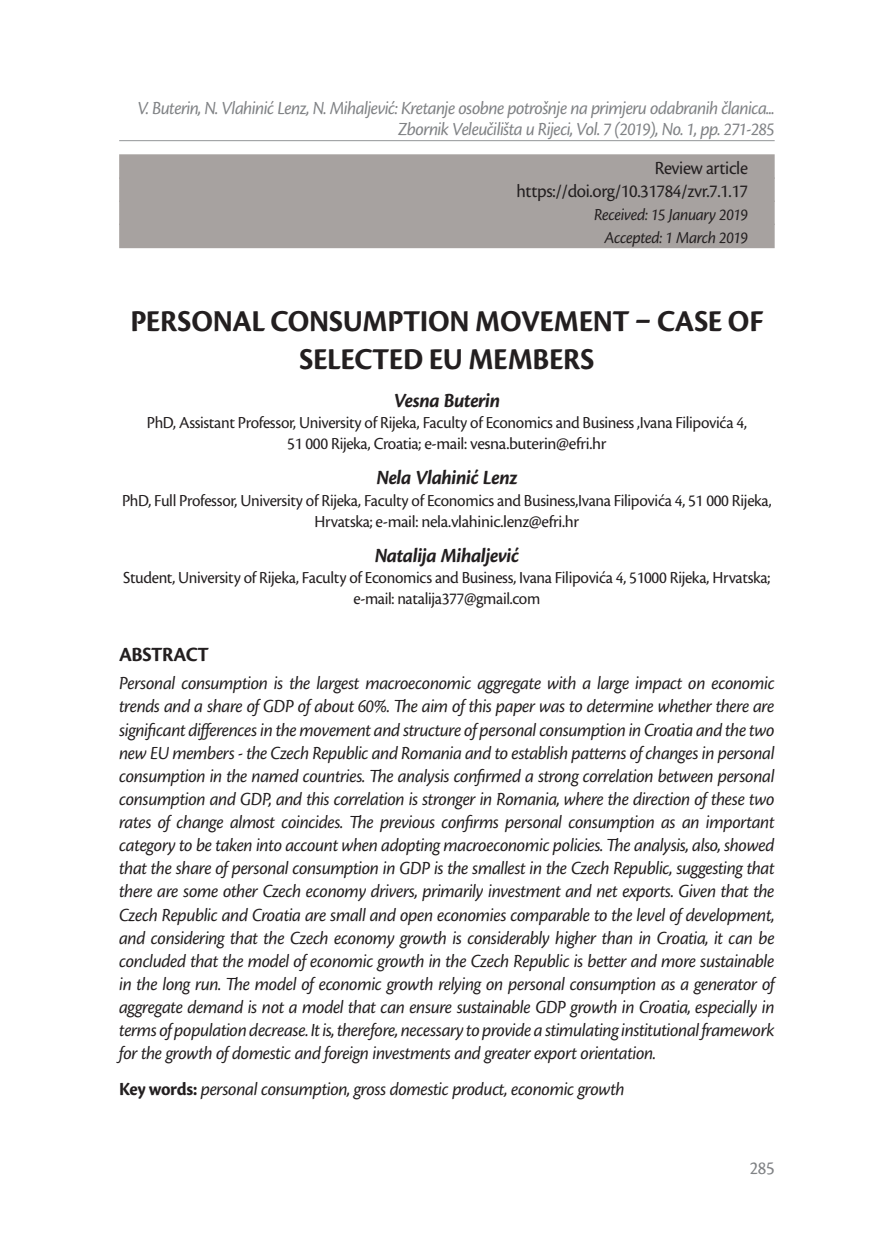
<style>
.page{position:relative;width:874px;height:1241px;background:#fff}
.page>*{position:absolute;margin:0;border:0;box-sizing:border-box;transform-origin:0 0}
.Naslov{font:700 31.5px/37.8px "Cronos Pro";letter-spacing:-.01em;color:#231f20;text-align:center;scale:.96 1}
.t1{font:italic 700 21px "Cronos Pro";letter-spacing:-.025em;color:#231f20;scale:.96 1}
.Sadržaj{font:700 21px "Cronos Pro";letter-spacing:-.025em;color:#231f20;scale:.96 1}
.t2{font:italic 19.25px/23.1px "Cronos Pro";letter-spacing:-.02em;color:#231f20;text-align:justify;scale:.96 1}
.t3{font:italic 19.25px/21px "Cronos Pro";letter-spacing:-.035em;color:#808285;text-align:right;scale:.96 1}
.zaglavlje_iznad_nasl{font:19.25px "Cronos Pro";letter-spacing:-.02em;color:#231f20;scale:.96 1}
.t4{font:19.25px "Cronos Pro";color:#808285;scale:.96 1}
.t5{font:17.5px/21px "Cronos Pro";letter-spacing:-.02em;color:#231f20;text-align:center;scale:.96 1}
.zaglavlje_iznad_nasl-2{font:italic 17.5px "Cronos Pro";letter-spacing:-.02em;color:#231f20;scale:.96 1}
.s1{font-weight:700;font-style:normal}
</style>
<div class="page">
<hr style="left:119px;top:140px;width:655px;height:1px;background:#939598">
<div style="left:119px;top:154px;width:655px;height:25px;background:#a7a2a0"></div>
<div style="left:119px;top:177px;width:655px;height:25px;background:#a7a2a0"></div>
<div style="left:119px;top:200px;width:655px;height:25px;background:#a7a2a0"></div>
<div style="left:119px;top:224px;width:655px;height:24px;background:#a7a2a0"></div>
<p class="t3" style="left:137px;top:98px;width:665px">V. Buterin, N. Vlahinić Lenz, N. Mihaljević: Kretanje osobne potrošnje na primjeru odabranih članica...<br>Zbornik Veleučilišta u Rijeci, Vol. 7 (2019), No. 1, pp. 271-285</p>
<p class="zaglavlje_iznad_nasl" style="left:654px;top:157px;width:99px">Review article</p>
<p class="zaglavlje_iznad_nasl" style="left:516px;top:180px;width:242px">https://doi.org/10.31784/zvr.7.1.17</p>
<p class="zaglavlje_iznad_nasl-2" style="left:594px;top:205px;width:162px">Received: 15 January 2019</p>
<p class="zaglavlje_iznad_nasl-2" style="left:604px;top:228px;width:151px">Accepted: 1 March 2019</p>
<p class="Naslov" style="left:130px;top:303px;width:660px">PERSONAL CONSUMPTION MOVEMENT – CASE OF<br>SELECTED EU MEMBERS</p>
<p class="t1" style="left:393px;top:388px;width:112px">Vesna Buterin</p>
<p class="t5" style="left:147px;top:412px;width:626px">PhD, Assistant Professor, University of Rijeka, Faculty of Economics and Business ,Ivana Filipovića 4,<br>51 000 Rijeka, Croatia; e-mail: vesna.buterin@efri.hr</p>
<p class="t1" style="left:376px;top:466px;width:148px">Nela Vlahinić Lenz</p>
<p class="t5" style="left:122px;top:489px;width:677px">PhD, Full Professor, University of Rijeka, Faculty of Economics and Business,Ivana Filipovića 4, 51 000 Rijeka,<br>Hrvatska; e-mail: nela.vlahinic.lenz@efri.hr</p>
<p class="t1" style="left:374px;top:543px;width:152px">Natalija Mihaljević</p>
<p class="t5" style="left:123px;top:567px;width:675px">Student, University of Rijeka, Faculty of Economics and Business, Ivana Filipovića 4, 51000 Rijeka, Hrvatska; e-mail: natalija377@gmail.com</p>
<p class="Sadržaj" style="left:119px;top:642px;width:95px">ABSTRACT</p>
<p class="t2" style="left:119px;top:672px;width:684px">Personal consumption is the largest macroeconomic aggregate with a large impact on economic trends and a share of GDP of about 60%. The aim of this paper was to determine whether there are significant differences in the movement and structure of personal consumption in Croatia and the two new EU members - the Czech Republic and Romania and to establish patterns of changes in personal consumption in the named countries. The analysis confirmed a strong correlation between personal consumption and GDP, and this correlation is stronger in Romania, where the direction of these two rates of change almost coincides. The previous confirms personal consumption as an important category to be taken into account when adopting macroeconomic policies. The analysis, also, showed that the share of personal consumption in GDP is the smallest in the Czech Republic, suggesting that there are some other Czech economy drivers, primarily investment and net exports. Given that the Czech Republic and Croatia are small and open economies comparable to the level of development, and considering that the Czech economy growth is considerably higher than in Croatia, it can be concluded that the model of economic growth in the Czech Republic is better and more sustainable in the long run. The model of economic growth relying on personal consumption as a generator of aggregate demand is not a model that can ensure sustainable GDP growth in Croatia, especially in terms of population decrease. It is, therefore, necessary to provide a stimulating institutional framework for the growth of domestic and foreign investments and greater export orientation.</p>
<p class="t2" style="left:119px;top:1077px;width:528px"><span class="s1">Key words:</span> personal consumption, gross domestic product, economic growth</p>
<p class="t4" style="left:749px;top:1156px;width:27px">285</p>
</div>
